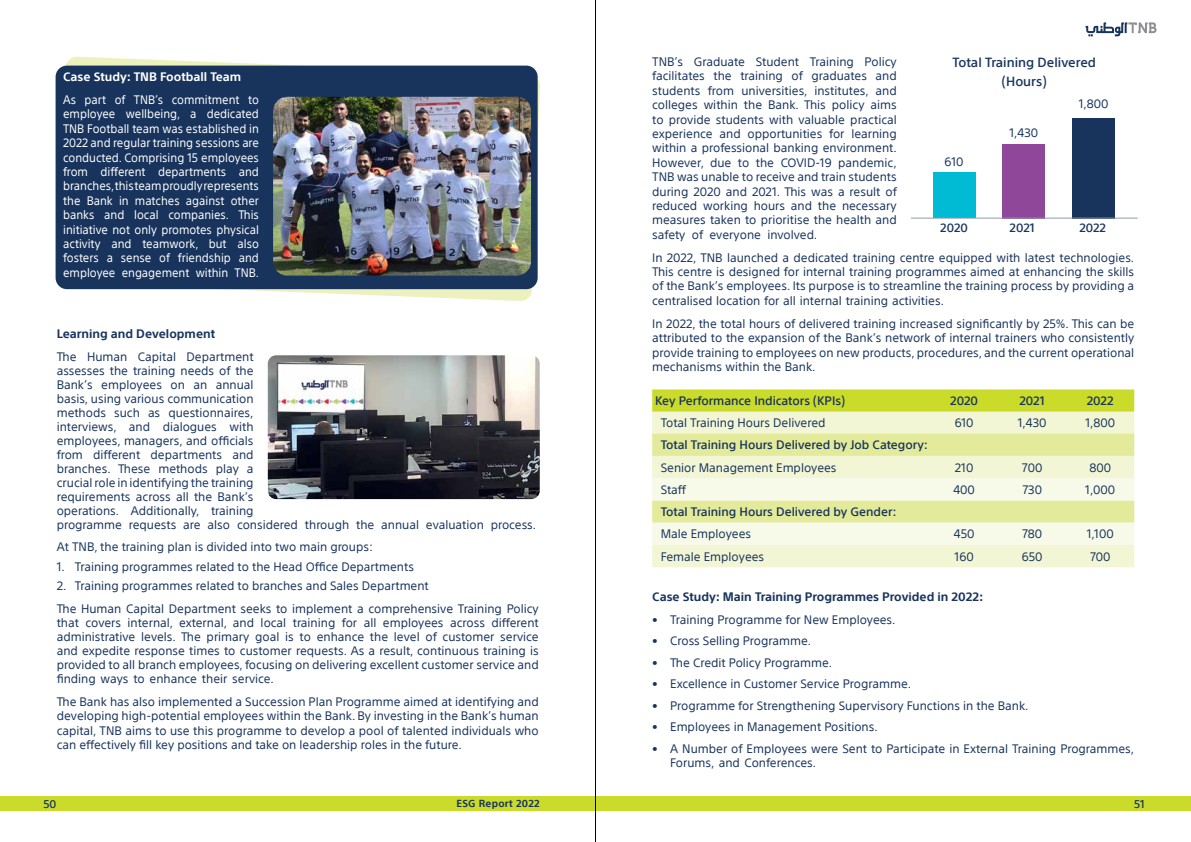
<style>
.page{position:relative;width:1191px;height:842px;background:#fff}
.page>*{position:absolute;margin:0;border:0;box-sizing:border-box;transform-origin:0 0}
.t1{font:500 13px/18.6px "SST Arabic";color:#18345c;text-align:center}
.t2{font:12px/14.4px "SST Arabic";color:#18345c;text-align:justify}
.t3{font:12px/14.4px "SST Arabic";color:#fff;text-align:justify;scale:.95 1}
.t4{font:500 12px "SST Arabic";color:#18345c}
.t5{font:700 12px "SST Arabic";color:#18345c}
.t6{font:700 12px "SST Arabic";color:#fff}
.t7{font:500 11.9px "SST Arabic";color:#18345c}
.t8{font:500 11px "SST Arabic";color:#18345c}
.t9{font:700 10px "SST Arabic";letter-spacing:.025em;color:#18345c}
</style>
<div class="page">
<div style="left:0;top:796px;width:1191px;height:15px;background:#cbdb2a"></div>
<hr style="left:595px;top:0;width:1px;height:842px;background:#000">
<svg style="left:1085px;top:22px;width:71px;height:14px"></svg>
<svg style="left:57px;top:56px;width:483px;height:245px"></svg>
<div style="left:56px;top:66px;width:481px;height:223px;background:#18345c;border-radius:11px"></div>
<img style="left:273px;top:97px;width:258px;height:179px">
<svg style="left:652px;top:389px;width:482px;height:23px;background:#ccdc31"></svg>
<div style="left:652px;top:412px;width:482px;height:155px;background:#f2f6d5"></div>
<svg style="left:652px;top:434px;width:482px;height:44px;background:#eaf0b7"></svg>
<svg style="left:652px;top:478px;width:482px;height:67px;background:#f0f4ce"></svg>
<div style="left:932px;top:173px;width:43px;height:45px;background:#00bbd3"></div>
<div style="left:1002px;top:144px;width:43px;height:74px;background:#8f4799"></div>
<div style="left:1072px;top:118px;width:43px;height:100px;background:#18345c"></div>
<hr style="left:911px;top:218px;width:226px;height:1px;background:#8e9caf">
<img style="left:268px;top:355px;width:272px;height:144px">
<p class="t6" style="left:63px;top:70px;width:179px">Case Study: TNB Football Team</p>
<p class="t3" style="left:63px;top:93px;width:208px">As part of TNB’s commitment to employee wellbeing, a dedicated TNB Football team was established in 2022 and regular training sessions are conducted. Comprising 15 employees from different departments and branches, this team proudly represents the Bank in matches against other banks and local companies. This initiative not only promotes physical activity and teamwork, but also fosters a sense of friendship and employee engagement within TNB.</p>
<p class="t5" style="left:57px;top:327px;width:160px">Learning and Development</p>
<p class="t2" style="left:57px;top:349px;width:481px;line-height:14px;text-align:left">The Human Capital Department<br>assesses the training needs of the<br>Bank’s employees on an annual<br>basis, using various communication<br>methods such as questionnaires,<br>interviews, and dialogues with<br>employees, managers, and officials<br>from different departments and<br>branches. These methods play a<br>crucial role in identifying the training<br>requirements across all the Bank’s<br>operations. Additionally, training<br>programme requests are also considered through the annual evaluation process.</p>
<p class="t2" style="left:57px;top:540px;width:318px">At TNB, the training plan is divided into two main groups:</p>
<p class="t2" style="left:57px;top:559px;width:359px">1. Training programmes related to the Head Office Departments</p>
<p class="t2" style="left:57px;top:575px;width:483px;line-height:22.5px">2. Training programmes related to branches and Sales Department<br>The Human Capital Department seeks to implement a comprehensive Training Policy</p>
<p class="t2" style="left:57px;top:616px;width:483px;line-height:14px">that covers internal, external, and local training for all employees across different administrative levels. The primary goal is to enhance the level of customer service and expedite response times to customer requests. As a result, continuous training is provided to all branch employees, focusing on delivering excellent customer service and finding ways to enhance their service.</p>
<p class="t2" style="left:57px;top:694px;width:483px">The Bank has also implemented a Succession Plan Programme aimed at identifying and developing high-potential employees within the Bank. By investing in the Bank’s human capital, TNB aims to use this programme to develop a pool of talented individuals who can effectively fill key positions and take on leadership roles in the future.</p>
<p class="t2" style="left:652px;top:55px;width:246px">TNB’s Graduate Student Training Policy facilitates the training of graduates and students from universities, institutes, and colleges within the Bank. This policy aims to provide students with valuable practical experience and opportunities for learning within a professional banking environment.<br>However, due to the COVID-19 pandemic, TNB was unable to receive and train students during 2020 and 2021. This was a result of reduced working hours and the necessary measures taken to prioritise the health and safety of everyone involved.</p>
<p class="t2" style="left:652px;top:250px;width:483px">In 2022, TNB launched a dedicated training centre equipped with latest technologies.<br>This centre is designed for internal training programmes aimed at enhancing the skills of the Bank’s employees. Its purpose is to streamline the training process by providing a centralised location for all internal training activities.</p>
<p class="t2" style="left:652px;top:316px;width:483px">In 2022, the total hours of delivered training increased significantly by 25%. This can be attributed to the expansion of the Bank’s network of internal trainers who consistently provide training to employees on new products, procedures, and the current operational mechanisms within the Bank.</p>
<p class="t4" style="left:655px;top:394px;width:191px">Key Performance Indicators (KPIs)</p>
<p class="t4" style="left:950px;top:394px;width:29px">2020</p>
<p class="t4" style="left:1019px;top:394px;width:27px">2021</p>
<p class="t4" style="left:1086px;top:394px;width:28px">2022</p>
<p class="t2" style="left:660px;top:416px;width:166px">Total Training Hours Delivered</p>
<p class="t2" style="left:954px;top:416px;width:20px">610</p>
<p class="t2" style="left:1017px;top:416px;width:30px">1,430</p>
<p class="t2" style="left:1085px;top:416px;width:31px">1,800</p>
<p class="t4" style="left:660px;top:438px;width:269px">Total Training Hours Delivered by Job Category:</p>
<p class="t2" style="left:660px;top:460px;width:177px">Senior Management Employees</p>
<p class="t2" style="left:954px;top:460px;width:20px">210</p>
<p class="t2" style="left:1022px;top:460px;width:22px">700</p>
<p class="t2" style="left:1089px;top:460px;width:23px">800</p>
<p class="t2" style="left:660px;top:482px;width:27px">Staff</p>
<p class="t2" style="left:953px;top:482px;width:23px">400</p>
<p class="t2" style="left:1022px;top:482px;width:21px">730</p>
<p class="t2" style="left:1085px;top:482px;width:31px">1,000</p>
<p class="t4" style="left:660px;top:505px;width:237px">Total Training Hours Delivered by Gender:</p>
<p class="t2" style="left:660px;top:527px;width:92px">Male Employees</p>
<p class="t2" style="left:953px;top:527px;width:22px">450</p>
<p class="t2" style="left:1022px;top:527px;width:22px">780</p>
<p class="t2" style="left:1086px;top:527px;width:29px">1,100</p>
<p class="t2" style="left:660px;top:549px;width:105px">Female Employees</p>
<p class="t2" style="left:954px;top:549px;width:21px">160</p>
<p class="t2" style="left:1021px;top:549px;width:22px">650</p>
<p class="t2" style="left:1090px;top:549px;width:22px">700</p>
<p class="t5" style="left:652px;top:589px;width:333px">Case Study: Main Training Programmes Provided in 2022:</p>
<p class="t2" style="left:652px;top:612px;width:245px">• Training Programme for New Employees.</p>
<p class="t2" style="left:652px;top:634px;width:160px">• Cross Selling Programme.</p>
<p class="t2" style="left:652px;top:655px;width:181px">• The Credit Policy Programme.</p>
<p class="t2" style="left:652px;top:677px;width:260px">• Excellence in Customer Service Programme.</p>
<p class="t2" style="left:652px;top:698px;width:378px">• Programme for Strengthening Supervisory Functions in the Bank.</p>
<p class="t2" style="left:652px;top:720px;width:227px">• Employees in Management Positions.</p>
<p class="t2" style="left:670px;top:741px;width:465px;text-indent:-18px">• A Number of Employees were Sent to Participate in External Training Programmes,<br>Forums, and Conferences.</p>
<p class="t1" style="left:952px;top:54px;width:145px">Total Training Delivered (Hours)</p>
<p class="t2" style="left:1078px;top:96px;width:31px">1,800</p>
<p class="t2" style="left:1009px;top:126px;width:30px">1,430</p>
<p class="t2" style="left:944px;top:154px;width:20px">610</p>
<p class="t7" style="left:940px;top:221px;width:29px">2020</p>
<p class="t7" style="left:1009px;top:221px;width:27px">2021</p>
<p class="t7" style="left:1079px;top:221px;width:28px">2022</p>
<p class="t8" style="left:44px;top:798px;width:14px">50</p>
<p class="t9" style="left:456px;top:797px;width:85px">ESG Report 2022</p>
<p class="t8" style="left:1134px;top:798px;width:12px">51</p>
</div>
